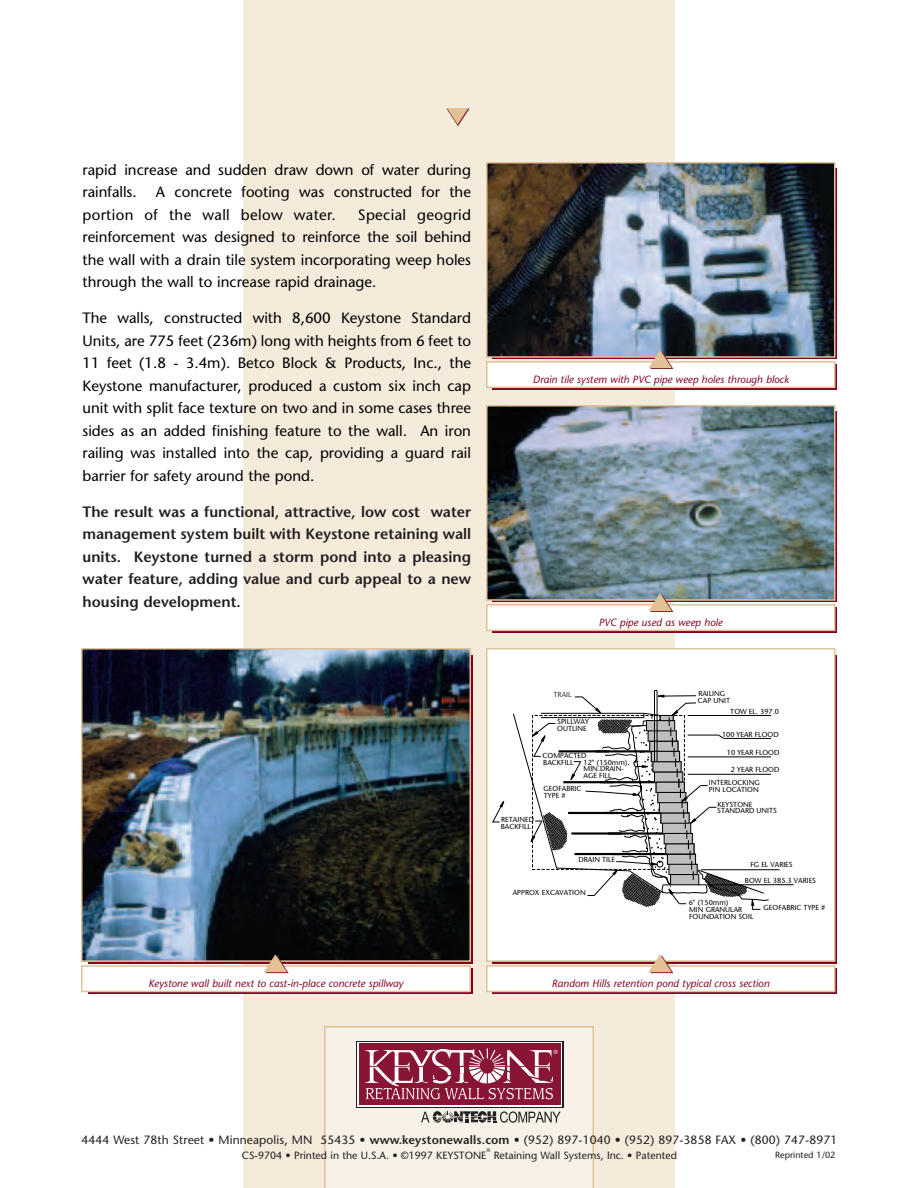
<style>
.page{position:relative;width:918px;height:1188px;background:#fff}
.page>*{position:absolute;margin:0;border:0;box-sizing:border-box;transform-origin:0 0}
.t1{font:15px/22.5px "Stone Sans";color:#000}
.t2{font:600 15px/22.5px "Stone Sans";color:#231f20;text-align:justify}
.t3{font:12px "Stone Sans";letter-spacing:.01em;color:#231f20}
.t4{font:italic 10.5px "Stone Sans";color:#820123}
.t5{font:10.5px "Stone Sans";color:#231f20}
.t6{font:9px "Stone Sans";color:#231f20}
.t7{font:7.35px/6.8px "Stone Sans";color:#000}
.t8{font:7.35px "Stone Sans";color:#363539}
.t9{font:5.25px "Stone Sans";color:#231f20}
.s1{font-weight:600}
</style>
<div class="page">
<div style="left:243px;top:0;width:432px;height:1188px;background:#f5ebdb"></div>
<div style="left:324px;top:1026px;width:270px;height:162px;background:#f8f1e7"></div>
<div style="left:356px;top:1041px;width:207px;height:67px;background:#231f20"></div>
<svg style="left:357px;top:1042px;width:205px;height:65px"></svg>
<div style="left:359px;top:1044px;width:201px;height:61px;background:#881534"></div>
<svg style="left:364px;top:1048px;width:194px;height:51px"></svg>
<svg style="left:421px;top:1111px;width:140px;height:12px"></svg>
<svg style="left:446px;top:108px;width:24px;height:18px"></svg>
<div style="left:493px;top:364px;width:344px;height:26px;background:#8d1931"></div>
<div style="left:487px;top:362px;width:348px;height:25px;background:#fff"></div>
<div style="left:486px;top:361px;width:350px;height:27px;border:2px solid #dfc298"></div>
<img style="left:489px;top:165px;width:344px;height:190px">
<div style="left:486px;top:162px;width:350px;height:196px;border:2px solid #dfc298"></div>
<svg style="left:647px;top:349px;width:27px;height:20px"></svg>
<div style="left:493px;top:608px;width:344px;height:25px;background:#8d1931"></div>
<div style="left:487px;top:605px;width:348px;height:25px;background:#fff"></div>
<div style="left:486px;top:604px;width:350px;height:27px;border:2px solid #dfc298"></div>
<img style="left:489px;top:408px;width:344px;height:190px">
<div style="left:486px;top:405px;width:350px;height:196px;border:2px solid #dfc298"></div>
<svg style="left:647px;top:592px;width:27px;height:20px"></svg>
<div style="left:493px;top:969px;width:344px;height:25px;background:#993140"></div>
<div style="left:487px;top:966px;width:348px;height:26px;background:#fff"></div>
<div style="left:486px;top:965px;width:350px;height:27px;border:2px solid #dfc298"></div>
<div style="left:487px;top:649px;width:348px;height:312px;background:#fff"></div>
<hr style="left:688px;top:715px;width:83px;height:1px;background:#000">
<hr style="left:724px;top:738px;width:47px;height:1px;background:#000">
<hr style="left:688px;top:757px;width:83px;height:1px;background:#000">
<hr style="left:688px;top:774px;width:83px;height:1px;background:#000">
<hr style="left:701px;top:869px;width:79px;height:1px;background:#000">
<hr style="left:708px;top:884px;width:86px;height:1px;background:#000">
<svg style="left:492px;top:801px;width:12px;height:21px"></svg>
<svg style="left:513px;top:690px;width:256px;height:220px"></svg>
<div style="left:587px;top:757px;width:39px;height:13px;background:#fff"></div>
<div style="left:486px;top:648px;width:350px;height:314px;border:2px solid #dfc298"></div>
<div style="left:88px;top:969px;width:384px;height:25px;background:#993140"></div>
<div style="left:82px;top:966px;width:388px;height:26px;background:#fff"></div>
<div style="left:81px;top:965px;width:390px;height:27px;border:2px solid #dfc298"></div>
<img style="left:84px;top:651px;width:384px;height:308px">
<div style="left:81px;top:648px;width:390px;height:314px;border:2px solid #dfc298"></div>
<svg style="left:647px;top:954px;width:27px;height:20px"></svg>
<svg style="left:262px;top:953px;width:27px;height:21px"></svg>
<p class="t1" style="left:82px;top:160px;width:390px">rapid increase and sudden draw down of water during rainfalls.</p>
<p class="t1" style="left:82px;top:182px;width:390px;text-indent:73px">A concrete footing was constructed for the portion of the wall below water.</p>
<p class="t1" style="left:82px;top:205px;width:390px;text-align:justify;text-indent:275px">Special geogrid reinforcement was designed to reinforce the soil behind the wall with a drain tile system incorporating weep holes through the wall to increase rapid drainage.</p>
<p class="t1" style="left:82px;top:308px;width:390px;text-align:justify">The walls, constructed with 8,600 Keystone Standard Units, are 775 feet (236m) long with heights from 6 feet to 11 feet (1.8 - 3.4m). Betco Block &amp; Products, Inc., the Keystone manufacturer, produced a custom six inch cap unit with split face texture on two and in some cases three sides as an added finishing feature to the wall. An iron railing was installed into the cap, providing a guard rail barrier for safety around the pond.</p>
<p class="t2" style="left:82px;top:502px;width:390px">The result was a functional, attractive, low cost water management system built with Keystone retaining wall units. Keystone turned a storm pond into a pleasing water feature, adding value and curb appeal to a new housing development.</p>
<p class="t4" style="left:149px;top:979px;width:256px">Keystone wall built next to cast-in-place concrete spillway</p>
<p class="t4" style="left:533px;top:375px;width:258px">Drain tile system with PVC pipe weep holes through block</p>
<p class="t8" style="left:554px;top:691px;width:20px">TRAIL</p>
<p class="t4" style="left:599px;top:618px;width:125px">PVC pipe used as weep hole</p>
<p class="t7" style="left:698px;top:691px;width:34px">RAILING<br>CAP UNIT</p>
<p class="t7" style="left:557px;top:719px;width:33px;line-height:7.2px">SPILLWAY<br>OUTLINE</p>
<p class="t7" style="left:543px;top:753px;width:45px">COMPACTED</p>
<p class="t7" style="left:543px;top:760px;width:32px">BACKFILL</p>
<p class="t7" style="left:584px;top:761px;width:45px;line-height:5.2px">12" (150mm)<br>MIN.DRAIN-</p>
<p class="t7" style="left:584px;top:773px;width:30px">AGE FILL</p>
<p class="t7" style="left:501px;top:817px;width:35px">RETAINED<br>BACKFILL</p>
<p class="t7" style="left:544px;top:786px;width:39px">GEOFABRIC</p>
<p class="t7" style="left:544px;top:793px;width:23px">TYPE #</p>
<p class="t7" style="left:579px;top:857px;width:38px">DRAIN TILE</p>
<p class="t7" style="left:513px;top:890px;width:74px">APPROX EXCAVATION</p>
<p class="t7" style="left:730px;top:708px;width:50px">TOW EL. 397.0</p>
<p class="t7" style="left:722px;top:732px;width:58px">100 YEAR FLOOD</p>
<p class="t7" style="left:727px;top:750px;width:54px">10 YEAR FLOOD</p>
<p class="t7" style="left:731px;top:767px;width:50px">2 YEAR FLOOD</p>
<p class="t7" style="left:709px;top:780px;width:52px">INTERLOCKING<br>PIN LOCATION</p>
<p class="t7" style="left:717px;top:808px;width:61px">STANDARD UNITS</p>
<p class="t7" style="left:718px;top:802px;width:36px">KEYSTONE</p>
<p class="t7" style="left:745px;top:858px;width:73px;line-height:15.9px;text-indent:5px">FG EL VARIES<br>BOW EL 385.3 VARIES</p>
<p class="t7" style="left:689px;top:899px;width:41px">6" (150mm)</p>
<p class="t7" style="left:689px;top:906px;width:55px">MIN GRANULAR</p>
<p class="t7" style="left:764px;top:905px;width:63px">GEOFABRIC TYPE #</p>
<p class="t7" style="left:689px;top:914px;width:66px">FOUNDATION SOIL</p>
<p class="t4" style="left:552px;top:979px;width:219px">Random Hills retention pond typical cross section</p>
<p class="t3" style="left:81px;top:1135px;width:757px">4444 West 78th Street • Minneapolis, MN 55435 • <span class="s1">www.keystonewalls.com</span> • (952) 897-1040 • (952) 897-3858 FAX • (800) 747-8971</p>
<p class="t5" style="left:242px;top:1152px;width:246px">CS-9704 • Printed in the U.S.A. • ©1997 KEYSTONE</p>
<p class="t9" style="left:486px;top:1148px;width:5px">®</p>
<p class="t6" style="left:775px;top:1151px;width:62px">Reprinted 1/02</p>
<p class="t5" style="left:494px;top:1152px;width:185px">Retaining Wall Systems, Inc. • Patented</p>
</div>
